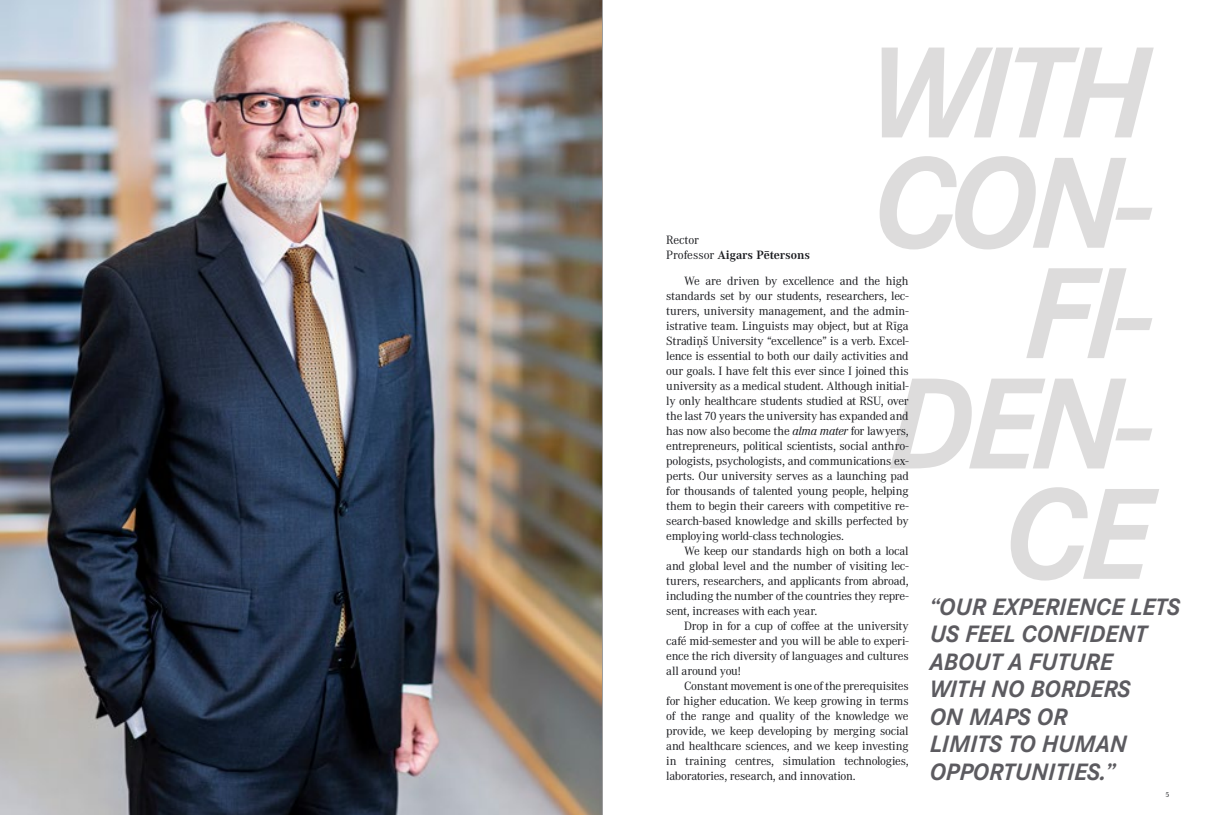
<style>
.page{position:relative;width:1205px;height:815px;background:#fff}
.page>*{position:absolute;margin:0;border:0;box-sizing:border-box;transform-origin:0 0}
.t1{font:italic 700 134.62px/110.4px "Corporate S";letter-spacing:-.05em;color:#dddcdc;text-align:right}
.t2{font:italic 700 24.62px/27.5px "Corporate S";color:#5c5b60}
.t3{font:12.5px/15px "Corporate A";letter-spacing:-.02em;color:#1b1c20;text-align:justify}
.t4{font:7.5px "Corporate A";color:#1b1c20}
.s1{font-weight:700}
.s2{font-style:italic}
</style>
<div class="page">
<img style="left:0;top:0;width:602px;height:815px">
<hr style="left:602px;top:0;width:1px;height:815px;background:#9c9c9d">
<h1 class="t1" style="left:867px;top:41px;width:287px">WITH<br>CON-<br>FI-<br>DEN-<br>CE</h1>
<p class="t3" style="left:666px;top:233px;width:145px">Rector<br>Professor <span class="s1">Aigars Pētersons</span></p>
<p class="t3" style="left:666px;top:273px;width:244px;text-indent:18px">We are driven by excellence and the high standards set by our students, researchers, lec&shy;turers, university management, and the admin&shy;istrative team. Linguists may object, but at Rīga Stradiņš University “excellence” is a verb. Excel&shy;lence is essential to both our daily activities and our goals. I have felt this ever since I joined this university as a medical student. Although initial&shy;ly only healthcare students studied at RSU, over the last 70 years the university has expanded and has now also become the <span class="s2">alma mater</span> for lawyers, entrepreneurs, political scientists, social anthro&shy;pologists, psychologists, and communications ex&shy;perts. Our university serves as a launching pad for thousands of talented young people, helping them to begin their careers with competitive re&shy;search-based knowledge and skills perfected by employing world-class technologies.</p>
<p class="t3" style="left:666px;top:543px;width:244px;text-indent:18px">We keep our standards high on both a local and global level and the number of visiting lec&shy;turers, researchers, and applicants from abroad, including the number of the countries they repre&shy;sent, increases with each year.</p>
<p class="t3" style="left:666px;top:618px;width:244px;text-indent:18px">Drop in for a cup of coffee at the university café mid-semester and you will be able to experi&shy;ence the rich diversity of languages and cultures all around you!</p>
<p class="t3" style="left:666px;top:678px;width:244px;text-indent:18px">Constant movement is one of the prerequisites for higher education. We keep growing in terms of the range and quality of the knowledge we provide, we keep developing by merging social and healthcare sciences, and we keep investing in training centres, simulation technologies, laboratories, research, and innovation.</p>
<h2 class="t2" style="left:930px;top:593px;width:252px">“OUR EXPERIENCE LETS<br>US FEEL CONFIDENT<br>ABOUT A FUTURE<br>WITH NO BORDERS<br>ON MAPS OR<br>LIMITS TO HUMAN<br>OPPORTUNITIES.”</h2>
<p class="t4" style="left:1165px;top:791px;width:5px">5</p>
</div>
